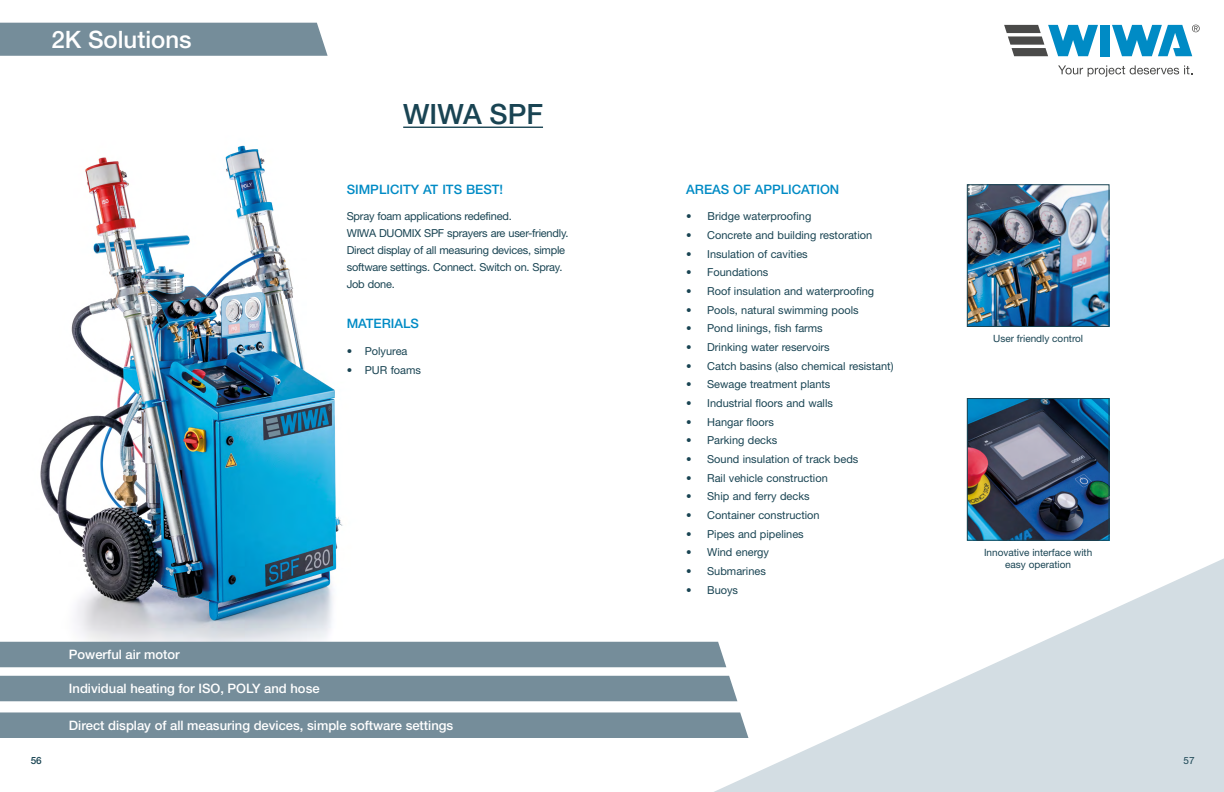
<style>
.page{position:relative;width:1224px;height:792px;background:#fff}
.page>*{position:absolute;margin:0;border:0;box-sizing:border-box;transform-origin:0 0}
.t1{font:500 28px "Helvetica Neue LT Std";color:#194453}
.t2{font:500 24px "Helvetica Neue LT Std";color:#fff}
.t3{font:500 13px "Helvetica Neue LT Std";color:#fff}
.Aufzählung_Pluspunkte{font:500 13px "Helvetica Neue LT Std";color:#008bc5}
.Aufzählung_Pluspunkte-2{font:11px "Helvetica Neue LT Std";color:#194453}
.Aufzählung_Pluspunkte-3{font:11px/17px "Helvetica Neue LT Std";letter-spacing:-.02em;color:#194453}
.t4{font:10px/12px "Helvetica Neue LT Std";color:#194453;text-align:center}
.t5{font:500 10px "Helvetica Neue LT Std";color:#194453}
</style>
<div class="page">
<svg style="left:1058px;top:65px;width:134px;height:12px"></svg>
<div style="left:1100px;top:25px;width:10px;height:31px;background:#008bc5"></div>
<svg style="left:1004px;top:25px;width:94px;height:31px"></svg>
<svg style="left:1112px;top:25px;width:88px;height:31px"></svg>
<svg style="left:713px;top:558px;width:511px;height:234px;fill:#d3dde3"></svg>
<img style="left:0;top:145px;width:374px;height:497px">
<hr style="left:403px;top:127px;width:140px;height:1px;background:#194453">
<div style="left:0;top:642px;width:726px;height:25px;background:#758d9a"></div>
<div style="left:0;top:676px;width:737px;height:25px;background:#758d9a"></div>
<div style="left:0;top:712px;width:748px;height:26px;background:#758d9a"></div>
<img style="left:969px;top:186px;width:139px;height:139px">
<div style="left:967px;top:184px;width:143px;height:143px;border:1px solid #194453"></div>
<img style="left:969px;top:400px;width:139px;height:139px">
<div style="left:967px;top:398px;width:143px;height:143px;border:1px solid #194453"></div>
<div style="left:0;top:23px;width:328px;height:33px;background:#758d9a"></div>
<p class="t2" style="left:52px;top:25px;width:142px">2K Solutions</p>
<p class="t1" style="left:403px;top:98px;width:141px">WIWA SPF</p>
<p class="Aufzählung_Pluspunkte" style="left:347px;top:181px;width:158px">SIMPLICITY AT ITS BEST!</p>
<p class="Aufzählung_Pluspunkte-3" style="left:347px;top:208px;width:223px">Spray foam applications redefined.<br>WIWA DUOMIX SPF sprayers are user-friendly.</p>
<p class="Aufzählung_Pluspunkte-3" style="left:347px;top:242px;width:220px">Direct display of all measuring devices, simple software settings. Connect. Switch on. Spray.<br>Job done.</p>
<p class="Aufzählung_Pluspunkte" style="left:347px;top:315px;width:74px">MATERIALS</p>
<p class="Aufzählung_Pluspunkte-2" style="left:347px;top:344px;width:62px">• Polyurea</p>
<p class="Aufzählung_Pluspunkte-2" style="left:347px;top:363px;width:76px">• PUR foams</p>
<p class="t5" style="left:31px;top:754px;width:13px">56</p>
<p class="t3" style="left:69px;top:647px;width:112px">Powerful air motor</p>
<p class="t3" style="left:69px;top:681px;width:252px">Individual heating for ISO, POLY and hose</p>
<p class="t3" style="left:69px;top:717px;width:386px">Direct display of all measuring devices, simple software settings</p>
<p class="Aufzählung_Pluspunkte" style="left:686px;top:181px;width:155px">AREAS OF APPLICATION</p>
<p class="Aufzählung_Pluspunkte-2" style="left:686px;top:210px;width:127px">• Bridge waterproofing</p>
<p class="Aufzählung_Pluspunkte-2" style="left:686px;top:228px;width:188px">• Concrete and building restoration</p>
<p class="Aufzählung_Pluspunkte-2" style="left:686px;top:247px;width:123px">• Insulation of cavities</p>
<p class="Aufzählung_Pluspunkte-2" style="left:686px;top:266px;width:84px">• Foundations</p>
<p class="Aufzählung_Pluspunkte-2" style="left:686px;top:284px;width:189px">• Roof insulation and waterproofing</p>
<p class="Aufzählung_Pluspunkte-2" style="left:686px;top:303px;width:174px">• Pools, natural swimming pools</p>
<p class="Aufzählung_Pluspunkte-2" style="left:686px;top:322px;width:138px">• Pond linings, fish farms</p>
<p class="Aufzählung_Pluspunkte-2" style="left:686px;top:340px;width:145px">• Drinking water reservoirs</p>
<p class="Aufzählung_Pluspunkte-2" style="left:686px;top:359px;width:209px">• Catch basins (also chemical resistant)</p>
<p class="Aufzählung_Pluspunkte-2" style="left:686px;top:378px;width:146px">• Sewage treatment plants</p>
<p class="Aufzählung_Pluspunkte-2" style="left:686px;top:396px;width:148px">• Industrial floors and walls</p>
<p class="Aufzählung_Pluspunkte-2" style="left:686px;top:415px;width:89px">• Hangar floors</p>
<p class="Aufzählung_Pluspunkte-2" style="left:686px;top:434px;width:93px">• Parking decks</p>
<p class="Aufzählung_Pluspunkte-2" style="left:686px;top:452px;width:174px">• Sound insulation of track beds</p>
<p class="Aufzählung_Pluspunkte-2" style="left:686px;top:471px;width:143px">• Rail vehicle construction</p>
<p class="Aufzählung_Pluspunkte-2" style="left:686px;top:490px;width:125px">• Ship and ferry decks</p>
<p class="Aufzählung_Pluspunkte-2" style="left:686px;top:508px;width:135px">• Container construction</p>
<p class="Aufzählung_Pluspunkte-2" style="left:686px;top:527px;width:119px">• Pipes and pipelines</p>
<p class="Aufzählung_Pluspunkte-2" style="left:686px;top:546px;width:84px">• Wind energy</p>
<p class="Aufzählung_Pluspunkte-2" style="left:686px;top:564px;width:81px">• Submarines</p>
<p class="Aufzählung_Pluspunkte-2" style="left:686px;top:583px;width:53px">• Buoys</p>
<p class="t4" style="left:993px;top:332px;width:91px">User friendly control</p>
<p class="t4" style="left:984px;top:546px;width:110px">Innovative interface with easy operation</p>
<p class="t4" style="left:1184px;top:754px;width:13px">57</p>
</div>
